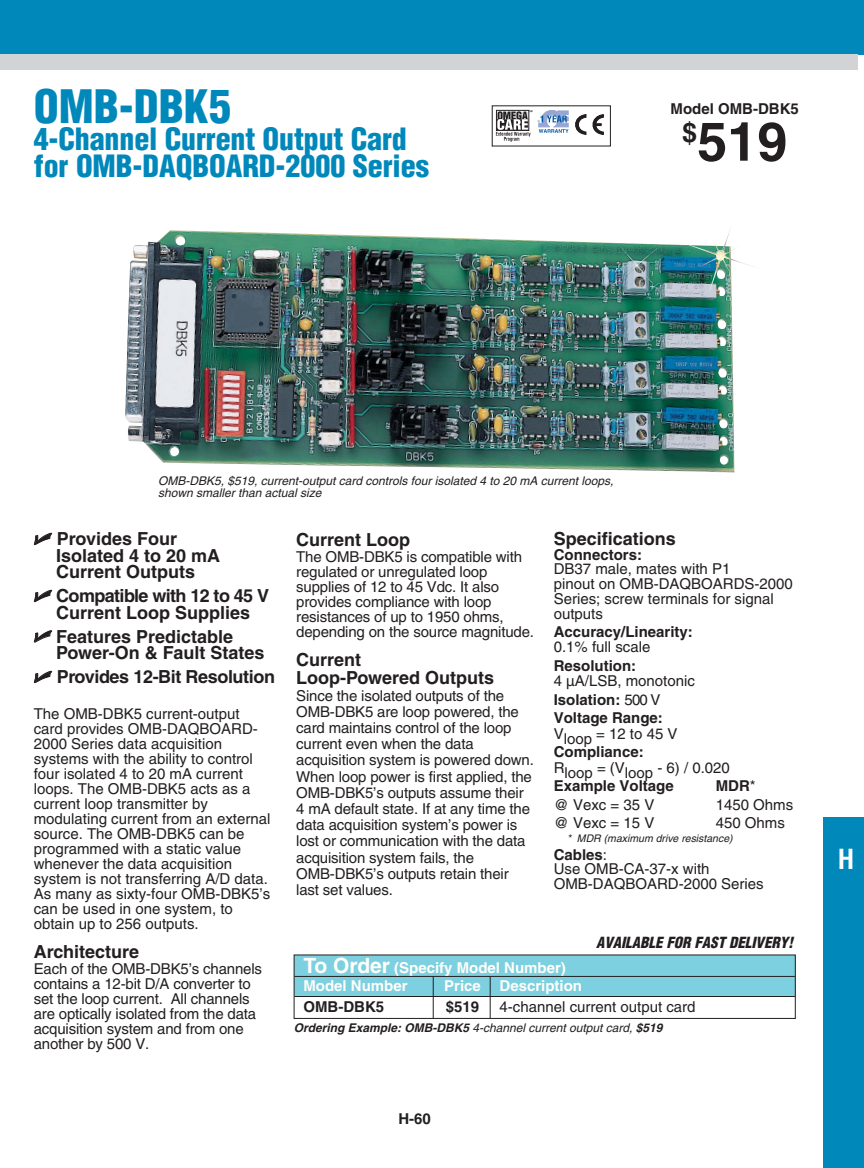
<style>
.page{position:relative;width:864px;height:1168px;background:#fff}
.page>*{position:absolute;margin:0;border:0;box-sizing:border-box;transform-origin:0 0}
.t1{font:700 54px "Helvetica";color:#231f20}
.t2{font:900 condensed 45px "Helvetica";color:#08b}
.t3{font:900 condensed 30px/27px "Helvetica";letter-spacing:-.005em;color:#08b}
.t4{font:700 condensed 27px "Helvetica";color:#fff}
.t5{font:700 18px/16.5px "Helvetica";color:#231f20}
.t6{font:700 18px "Helvetica";letter-spacing:-.02em;color:#231f20}
.t7{font:15px/15px "Helvetica";letter-spacing:-.01em;color:#231f20}
.t8{font:700 15px/18.5px "Helvetica";color:#231f20}
.t9{font:700 15px/18px "Helvetica";color:#fffffb}
.t10{font:italic 900 condensed 15px "Helvetica";color:#231f20}
.t11{font:italic 12px/12px "Helvetica";color:#231f20}
.t12{font:italic 700 12px "Helvetica";color:#231f20}
.t13{font:italic 10.5px "Helvetica";color:#231f20}
.s1{font-weight:400}
.s2{font-weight:700}
.s3{font-size:21px}
</style>
<div class="page">
<div style="left:0;top:1px;width:864px;height:54px;background:#08b"></div>
<div style="left:0;top:55px;width:857px;height:15px;background:#d1d3d4"></div>
<div style="left:823px;top:817px;width:41px;height:351px;background:#08b"></div>
<img style="left:125px;top:230px;width:609px;height:243px">
<div style="left:294px;top:955px;width:502px;height:41px;background:#7cd0e0"></div>
<hr style="left:294px;top:976px;width:501px;height:1px;background:#231f20">
<hr style="left:294px;top:996px;width:501px;height:1px;background:#231f20">
<div style="left:294px;top:954px;width:502px;height:65px;border:1px solid #231f20"></div>
<hr style="left:490px;top:976px;width:1px;height:42px;background:#231f20">
<hr style="left:433px;top:976px;width:1px;height:42px;background:#231f20">
<img style="left:681px;top:230px;width:70px;height:61px">
<svg style="left:496px;top:110px;width:36px;height:32px"></svg>
<svg style="left:538px;top:110px;width:66px;height:25px"></svg>
<h2 class="t2" style="left:34px;top:89px;width:199px">OMB-DBK5</h2>
<h3 class="t3" style="left:34px;top:128px;width:397px">4-Channel Current Output Card for OMB-DAQBOARD-2000 Series</h3>
<p class="t8" style="left:671px;top:101px;width:130px">Model OMB-DBK5</p>
<h1 class="t1" style="left:682px;top:122px;width:107px"><sup>$</sup>519</h1>
<p class="t11" style="left:158px;top:476px;width:459px">OMB-DBK5, $519, current-output card controls four isolated 4 to 20 mA current loops, shown smaller than actual size</p>
<p class="t5" style="left:56px;top:532px;width:166px">Provides Four<br>Isolated 4 to 20 mA<br>Current Outputs</p>
<p class="t5" style="left:56px;top:589px;width:214px">Compatible with 12 to 45 V<br>Current Loop Supplies</p>
<p class="t5" style="left:56px;top:630px;width:210px">Features Predictable<br>Power-On &amp; Fault States</p>
<p class="t6" style="left:57px;top:670px;width:220px">Provides 12-Bit Resolution</p>
<p class="t7" style="left:34px;top:707px;width:238px">The OMB-DBK5 current-output card provides OMB-DAQBOARD-<br>2000 Series data acquisition systems with the ability to control four isolated 4 to 20 mA current loops. The OMB-DBK5 acts as a current loop transmitter by modulating current from an external source. The OMB-DBK5 can be programmed with a static value whenever the data acquisition system is not transferring A/D data.<br>As many as sixty-four OMB-DBK5’s can be used in one system, to obtain up to 256 outputs.</p>
<p class="t5" style="left:34px;top:945px;width:107px">Architecture</p>
<p class="t7" style="left:34px;top:962px;width:230px">Each of the OMB-DBK5’s channels contains a 12-bit D/A converter to set the loop current. All channels are optically isolated from the data acquisition system and from one another by 500 V.</p>
<p class="t5" style="left:296px;top:533px;width:115px">Current Loop</p>
<p class="t7" style="left:296px;top:551px;width:239px">The OMB-DBK5 is compatible with regulated or unregulated loop supplies of 12 to 45 Vdc. It also provides compliance with loop resistances of up to 1950 ohms, depending on the source magnitude.</p>
<p class="t5" style="left:296px;top:653px;width:199px;line-height:18px">Current<br>Loop-Powered Outputs</p>
<p class="t7" style="left:296px;top:688px;width:239px;line-height:16.2px">Since the isolated outputs of the<br>OMB-DBK5 are loop powered, the card maintains control of the loop current even when the data acquisition system is powered down.<br>When loop power is first applied, the<br>OMB-DBK5’s outputs assume their<br>4 mA default state. If at any time the data acquisition system’s power is lost or communication with the data acquisition system fails, the<br>OMB-DBK5’s outputs retain their last set values.</p>
<p class="t5" style="left:554px;top:532px;width:124px">Specifications</p>
<p class="t8" style="left:554px;top:547px;width:90px">Connectors:</p>
<p class="t7" style="left:554px;top:563px;width:241px">DB37 male, mates with P1<br>pinout on OMB-DAQBOARDS-2000<br>Series; screw terminals for signal outputs</p>
<p class="t8" style="left:554px;top:624px;width:141px">Accuracy/Linearity:</p>
<p class="t7" style="left:554px;top:641px;width:98px">0.1% full scale</p>
<p class="t8" style="left:554px;top:658px;width:84px">Resolution:</p>
<p class="t8" style="left:554px;top:673px;width:143px"><span class="s1">4 µA/LSB, monotonic<br></span>Isolation: <span class="s1">500 V<br></span>Voltage Range:</p>
<p class="t7" style="left:554px;top:727px;width:125px">Vloop = 12 to 45 V</p>
<p class="t8" style="left:554px;top:744px;width:91px">Compliance:</p>
<p class="t7" style="left:554px;top:761px;width:178px">Rloop = (Vloop - 6) / 0.020</p>
<p class="t8" style="left:554px;top:778px;width:122px">Example Voltage</p>
<p class="t8" style="left:716px;top:778px;width:41px">MDR<span class="s1">*</span></p>
<p class="t7" style="left:554px;top:798px;width:102px">@ Vexc = 35 V</p>
<p class="t7" style="left:716px;top:798px;width:79px">1450 Ohms</p>
<p class="t7" style="left:554px;top:816px;width:102px">@ Vexc = 15 V</p>
<p class="t7" style="left:716px;top:816px;width:71px">450 Ohms</p>
<p class="t13" style="left:567px;top:834px;width:169px">* MDR (maximum drive resistance)</p>
<p class="t7" style="left:554px;top:848px;width:212px"><span class="s2">Cables</span>:<br>Use OMB-CA-37-x with<br>OMB-DAQBOARD-2000 Series</p>
<p class="t10" style="left:596px;top:936px;width:202px">AVAILABLE FOR FAST DELIVERY!</p>
<p class="t9" style="left:303px;top:960px;width:264px"><span class="s3">To Order</span> (Specify Model Number)<br>Model Number</p>
<p class="t9" style="left:444px;top:978px;width:139px">Price Description</p>
<p class="t8" style="left:303px;top:999px;width:82px">OMB-DBK5</p>
<p class="t8" style="left:446px;top:999px;width:35px">$519</p>
<p class="t7" style="left:500px;top:1001px;width:197px">4-channel current output card</p>
<p class="t12" style="left:294px;top:1023px;width:373px">Ordering Example: OMB-DBK5 <span class="s1">4-channel current output card,</span> $519</p>
<p class="t8" style="left:398px;top:1111px;width:34px">H-60</p>
<h3 class="t4" style="left:838px;top:849px;width:18px">H</h3>
</div>
